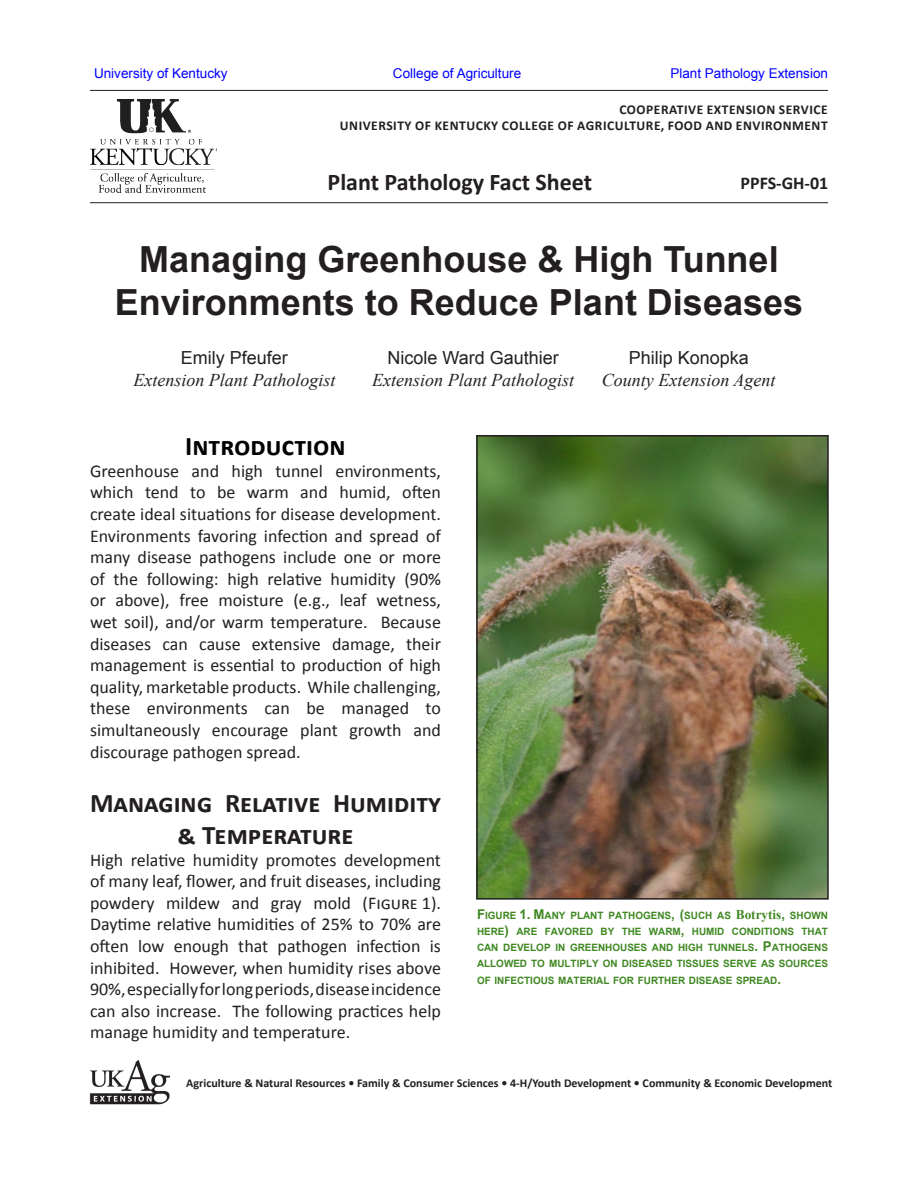
<style>
.page{position:relative;width:918px;height:1188px;background:#fff}
.page>*{position:absolute;margin:0;border:0;box-sizing:border-box;transform-origin:0 0}
.t1{font:700 36px/43.2px "Arial";color:#231f20;text-align:center}
.t2{font:700 27px/32.4px "Calibri";color:#231f20;text-align:center}
.t3{font:700 27px "Calibri";color:#000}
.t4{font:700 24px "Calibri";color:#231f20}
.t5{font:18px/21.6px "Calibri";color:#231f20;text-align:justify}
.t6{font:italic 18px "Times New Roman";color:#231f20}
.t7{font:18px "Arial";color:#231f20}
.t8{font:700 18px "Calibri";color:#231f20}
.t9{font:700 13.5px "Calibri";letter-spacing:.04em;color:#231f20}
.t10{font:13.5px "Arial";color:#00f}
.t11{font:700 12px "Calibri";color:#231f20}
.t12{font:700 10.2px/16.2px "Arial";color:#3f8822;text-align:justify}
.s1{font-size:13.5px}
.s2{font-family:"Times New Roman";font-size:13.5px}
</style>
<div class="page">
<img style="left:90px;top:100px;width:126px;height:92px">
<img style="left:89px;top:1060px;width:81px;height:45px">
<hr style="left:90px;top:90px;width:738px;height:1px;background:#231f20">
<hr style="left:90px;top:202px;width:738px;height:1px;background:#231f20">
<img style="left:479px;top:438px;width:347px;height:459px">
<div style="left:476px;top:435px;width:353px;height:465px;border:2px solid #231f20"></div>
<p class="t10" style="left:94px;top:65px;width:135px">University of Kentucky</p>
<p class="t10" style="left:393px;top:65px;width:130px">College of Agriculture</p>
<p class="t10" style="left:670px;top:65px;width:159px">Plant Pathology Extension</p>
<p class="t9" style="left:619px;top:101px;width:210px">Cooperative Extension Service</p>
<p class="t9" style="left:340px;top:117px;width:46px">Universit</p>
<p class="t9" style="left:405px;top:117px;width:64px">y of Kentuck</p>
<p class="t9" style="left:491px;top:117px;width:95px">y College of Agricu</p>
<p class="t9" style="left:624px;top:117px;width:204px">lture, Food and Environment</p>
<h3 class="t4" style="left:328px;top:167px;width:266px">Plant Pathology Fact Sheet</h3>
<p class="t8" style="left:741px;top:171px;width:89px">PPFS-GH-01</p>
<h1 class="t1" style="left:115px;top:238px;width:690px">Managing Greenhouse &amp; High Tunnel<br>Environments to Reduce Plant Diseases</h1>
<p class="t7" style="left:181px;top:346px;width:109px">Emily Pfeufer</p>
<p class="t6" style="left:133px;top:367px;width:204px">Extension Plant Pathologist</p>
<p class="t7" style="left:388px;top:346px;width:173px">Nicole Ward Gauthier</p>
<p class="t6" style="left:372px;top:367px;width:204px">Extension Plant Pathologist</p>
<p class="t7" style="left:629px;top:346px;width:122px">Philip Konopka</p>
<p class="t6" style="left:602px;top:367px;width:175px">County Extension Agent</p>
<h2 class="t3" style="left:185px;top:429px;width:162px">Introduction</h2>
<p class="t5" style="left:90px;top:460px;width:353px">Greenhouse and high tunnel environments, which tend to be warm and humid, often create ideal situations for disease development.<br>Environments favoring infection and spread of many disease pathogens include one or more of the following: high relative humidity (90% or above), free moisture (e.g., leaf wetness, wet soil), and/or warm temperature. Because diseases can cause extensive damage, their management is essential to production of high quality, marketable products. While challenging, these environments can be managed to simultaneously encourage plant growth and discourage pathogen spread.</p>
<h2 class="t2" style="left:90px;top:786px;width:353px">Managing Relative Humidity &amp; Temperature</h2>
<p class="t5" style="left:90px;top:849px;width:353px">High relative humidity promotes development of many leaf, flower, and fruit diseases, including powdery mildew and gray mold (Figure 1).<br>Daytime relative humidities of 25% to 70% are often low enough that pathogen infection is inhibited. However, when humidity rises above 90%, especially for long periods, disease incidence can also increase. The following practices help manage humidity and temperature.</p>
<p class="t12" style="left:477px;top:907px;width:353px"><span class="s1">F</span>IGURE <span class="s1">1. M</span>ANY PLANT PATHOGENS<span class="s1">, (</span>SUCH AS <span class="s2">Botrytis</span><span class="s1">,</span> SHOWN HERE<span class="s1">)</span> ARE FAVORED BY THE WARM<span class="s1">,</span> HUMID CONDITIONS THAT CAN DEVELOP IN GREENHOUSES AND HIGH TUNNELS<span class="s1">. P</span>ATHOGENS ALLOWED TO MULTIPLY ON DISEASED TISSUES SERVE AS SOURCES OF INFECTIOUS MATERIAL FOR FURTHER DISEASE SPREAD<span class="s1">.</span></p>
<p class="t11" style="left:186px;top:1075px;width:647px">Agriculture &amp; Natural Resources • Family &amp; Consumer Sciences • 4-H/Youth Development • Community &amp; Economic Development</p>
</div>
